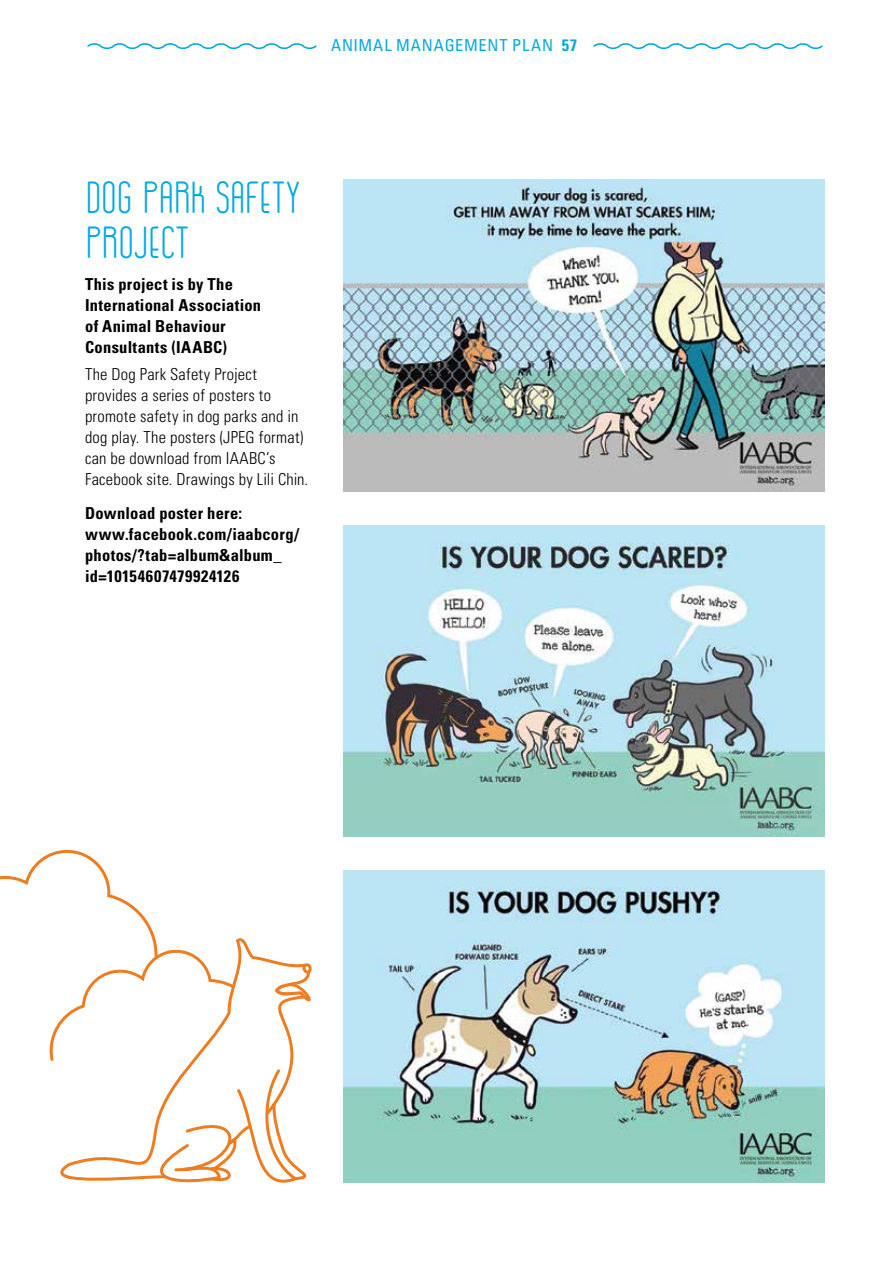
<style>
.page{position:relative;width:893px;height:1263px;background:#fff}
.page>*{position:absolute;margin:0;border:0;box-sizing:border-box;transform-origin:0 0}
.t1{font:45px/45px "GOGOIA";letter-spacing:-.025em;color:#06a8de}
.t2{font:700 condensed 16.5px/21px "Univers";letter-spacing:.015em;color:#000}
.t3{font:300 condensed 16.5px/21px "Univers";letter-spacing:.015em;color:#000}
.t4{font:condensed 16.5px "Univers";letter-spacing:.06em;color:#06a8de}
.s1{font-weight:700}
</style>
<div class="page">
<svg style="left:0;top:849px;width:312px;height:334px"></svg>
<img style="left:343px;top:871px;width:482px;height:312px">
<img style="left:343px;top:179px;width:482px;height:312px">
<img style="left:343px;top:525px;width:482px;height:312px">
<svg style="left:87px;top:43px;width:230px;height:6px"></svg>
<svg style="left:593px;top:43px;width:230px;height:6px"></svg>
<p class="t4" style="left:331px;top:35px;width:248px">ANIMAL MANAGEMENT PLAN <span class="s1">57</span></p>
<h1 class="t1" style="left:85px;top:175px;width:217px">DOG PARK SAFETY<br>PROJECT</h1>
<p class="t2" style="left:85px;top:273px;width:178px">This project is by The<br>International Association of Animal Behaviour<br>Consultants (IAABC)</p>
<p class="t3" style="left:85px;top:363px;width:225px">The Dog Park Safety Project provides a series of posters to promote safety in dog parks and in dog play. The posters (JPEG format) can be download from IAABC’s<br>Facebook site. Drawings by Lili Chin.</p>
<p class="t2" style="left:85px;top:502px;width:215px">Download poster here: www.facebook.com/iaabcorg/ photos/?tab=album&amp;album_ id=10154607479924126</p>
</div>
